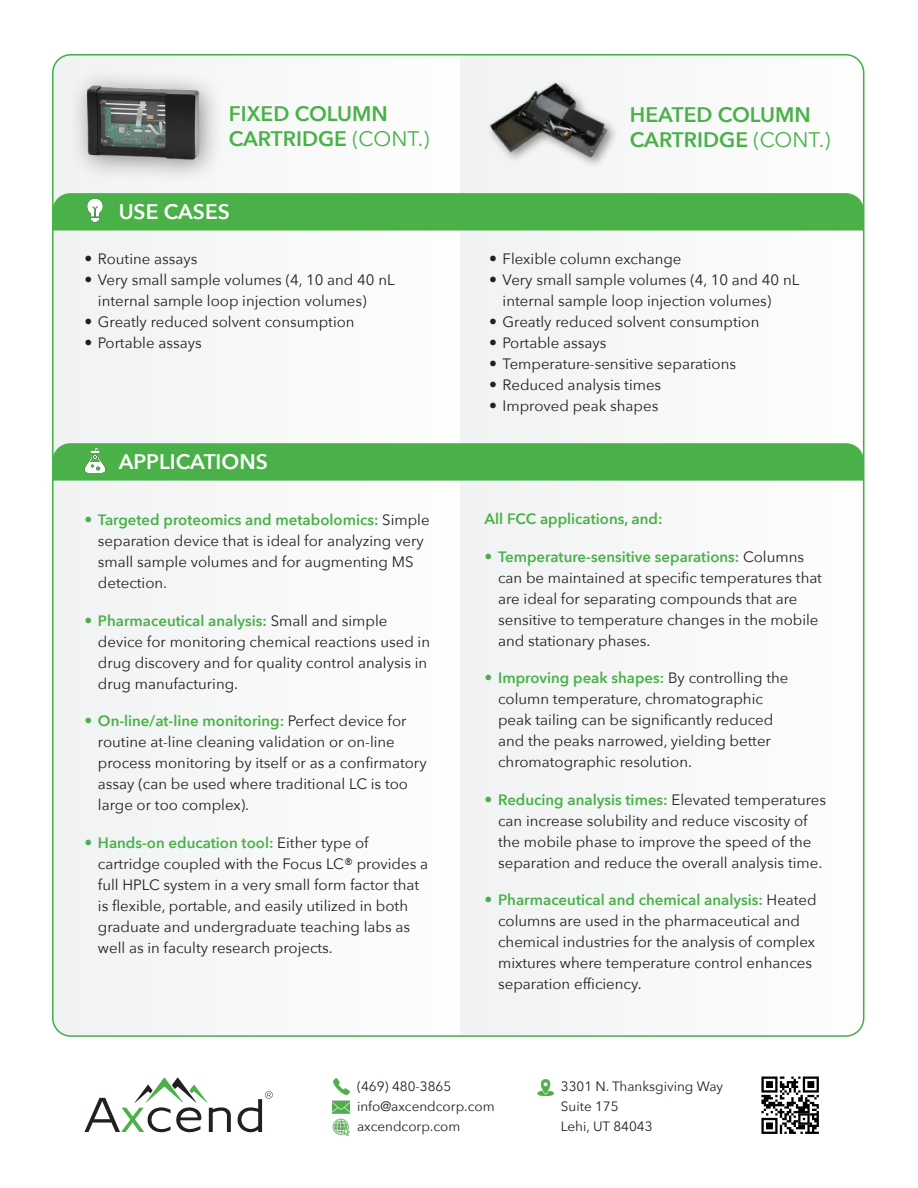
<style>
.page{position:relative;width:918px;height:1188px;background:#fff}
.page>*{position:absolute;margin:0;border:0;box-sizing:border-box;transform-origin:0 0}
.t1{font:600 21px/25.2px "Avenir Next";color:#49b148}
.t2{font:600 21px "Avenir Next";color:#fff}
.t3{font:15px/21px "Avenir Next";color:#231f20}
.t4{font:600 15px "Avenir Next";color:#49b148}
.t5{font:13.5px/20px "Avenir Next";color:#231f20}
.s1{font-weight:400}
.s2{font-size:15.75px}
.s3{font-weight:600;font-size:15.75px;color:#49b148}
.s4{font-weight:600;color:#49b148}
</style>
<div class="page">
<div style="left:52px;top:54px;width:117px;height:980px;background:#f3f3f4"></div>
<svg style="left:460px;top:54px;width:405px;height:981px"></svg>
<div style="left:69px;top:69px;width:154px;height:115px;background:#231f20;opacity:.5"></div>
<img style="left:82px;top:84px;width:121px;height:78px">
<div style="left:486px;top:79px;width:133px;height:90px;background:#f6f6f7"></div>
<img style="left:485px;top:76px;width:127px;height:96px">
<svg style="left:237px;top:1091px;width:36px;height:41px"></svg>
<svg style="left:84px;top:1077px;width:147px;height:55px"></svg>
<img style="left:333px;top:1078px;width:17px;height:17px">
<img style="left:333px;top:1100px;width:17px;height:14px">
<img style="left:333px;top:1118px;width:17px;height:17px">
<img style="left:537px;top:1079px;width:17px;height:17px">
<div style="left:52px;top:193px;width:812px;height:38px;background:#49b148"></div>
<img style="left:83px;top:198px;width:25px;height:25px">
<div style="left:52px;top:443px;width:812px;height:38px;background:#49b148"></div>
<img style="left:83px;top:448px;width:25px;height:25px">
<svg style="left:761px;top:1077px;width:58px;height:57px"></svg>
<p class="t1" style="left:229px;top:100px;width:202px">FIXED COLUMN<br>CARTRIDGE <span class="s1">(CONT.)</span></p>
<p class="t1" style="left:630px;top:102px;width:202px">HEATED COLUMN<br>CARTRIDGE <span class="s1">(CONT.)</span></p>
<p class="t2" style="left:119px;top:194px;width:113px">USE CASES</p>
<p class="t3" style="left:84px;top:248px;width:115px"><span class="s2">•</span> Routine assays</p>
<p class="t3" style="left:98px;top:269px;width:298px;text-indent:-13px"><span class="s2">•</span> Very small sample volumes (4, 10 and 40 nL internal sample loop injection volumes)</p>
<p class="t3" style="left:84px;top:311px;width:272px"><span class="s2">•</span> Greatly reduced solvent consumption</p>
<p class="t3" style="left:84px;top:332px;width:119px"><span class="s2">•</span> Portable assays</p>
<p class="t2" style="left:119px;top:444px;width:151px">APPLICATIONS</p>
<p class="t3" style="left:98px;top:509px;width:333px;text-indent:-13px"><span class="s3">•</span> <span class="s4">Targeted proteomics and metabolomics:</span> Simple separation device that is ideal for analyzing very small sample volumes and for augmenting MS detection.</p>
<p class="t3" style="left:98px;top:609px;width:334px;text-indent:-13px"><span class="s3">•</span> <span class="s4">Pharmaceutical analysis:</span> Small and simple device for monitoring chemical reactions used in drug discovery and for quality control analysis in drug manufacturing.</p>
<p class="t3" style="left:98px;top:710px;width:330px;text-indent:-13px"><span class="s3">•</span> <span class="s4">On-line/at-line monitoring:</span> Perfect device for routine at-line cleaning validation or on-line process monitoring by itself or as a confirmatory assay (can be used where traditional LC is too large or too complex).</p>
<p class="t3" style="left:98px;top:831px;width:332px;text-indent:-13px"><span class="s3">•</span> <span class="s4">Hands-on education tool:</span> Either type of cartridge coupled with the Focus LC® provides a full HPLC system in a very small form factor that is flexible, portable, and easily utilized in both graduate and undergraduate teaching labs as well as in faculty research projects.</p>
<p class="t3" style="left:489px;top:248px;width:194px"><span class="s2">•</span> Flexible column exchange</p>
<p class="t3" style="left:503px;top:269px;width:298px;text-indent:-14px"><span class="s2">•</span> Very small sample volumes (4, 10 and 40 nL internal sample loop injection volumes)</p>
<p class="t3" style="left:489px;top:311px;width:272px"><span class="s2">•</span> Greatly reduced solvent consumption</p>
<p class="t3" style="left:489px;top:332px;width:119px"><span class="s2">•</span> Portable assays</p>
<p class="t3" style="left:489px;top:353px;width:249px"><span class="s2">•</span> Temperature-sensitive separations</p>
<p class="t3" style="left:489px;top:374px;width:174px"><span class="s2">•</span> Reduced analysis times</p>
<p class="t3" style="left:489px;top:395px;width:171px"><span class="s2">•</span> Improved peak shapes</p>
<p class="t4" style="left:485px;top:506px;width:179px">All FCC applications, and:</p>
<p class="t3" style="left:498px;top:545px;width:325px;text-indent:-14px"><span class="s3">•</span> <span class="s4">Temperature-sensitive separations:</span> Columns can be maintained at specific temperatures that are ideal for separating compounds that are sensitive to temperature changes in the mobile and stationary phases.</p>
<p class="t3" style="left:498px;top:667px;width:292px;text-indent:-14px"><span class="s3">•</span> <span class="s4">Improving peak shapes:</span> By controlling the column temperature, chromatographic peak tailing can be significantly reduced and the peaks narrowed, yielding better chromatographic resolution.</p>
<p class="t3" style="left:498px;top:788px;width:330px;text-indent:-14px"><span class="s3">•</span> <span class="s4">Reducing analysis times:</span> Elevated temperatures can increase solubility and reduce viscosity of the mobile phase to improve the speed of the separation and reduce the overall analysis time.</p>
<p class="t3" style="left:498px;top:889px;width:320px;text-indent:-14px"><span class="s3">•</span> <span class="s4">Pharmaceutical and chemical analysis:</span> Heated columns are used in the pharmaceutical and chemical industries for the analysis of complex mixtures where temperature control enhances separation efficiency.</p>
<p class="t5" style="left:357px;top:1076px;width:96px">(469) 480-3865</p>
<p class="t5" style="left:357px;top:1096px;width:139px">info@axcendcorp.com</p>
<p class="t5" style="left:357px;top:1116px;width:105px">axcendcorp.com</p>
<p class="t5" style="left:561px;top:1076px;width:164px">3301 N. Thanksgiving Way<br>Suite 175</p>
<p class="t5" style="left:561px;top:1116px;width:93px">Lehi, UT 84043</p>
</div>
